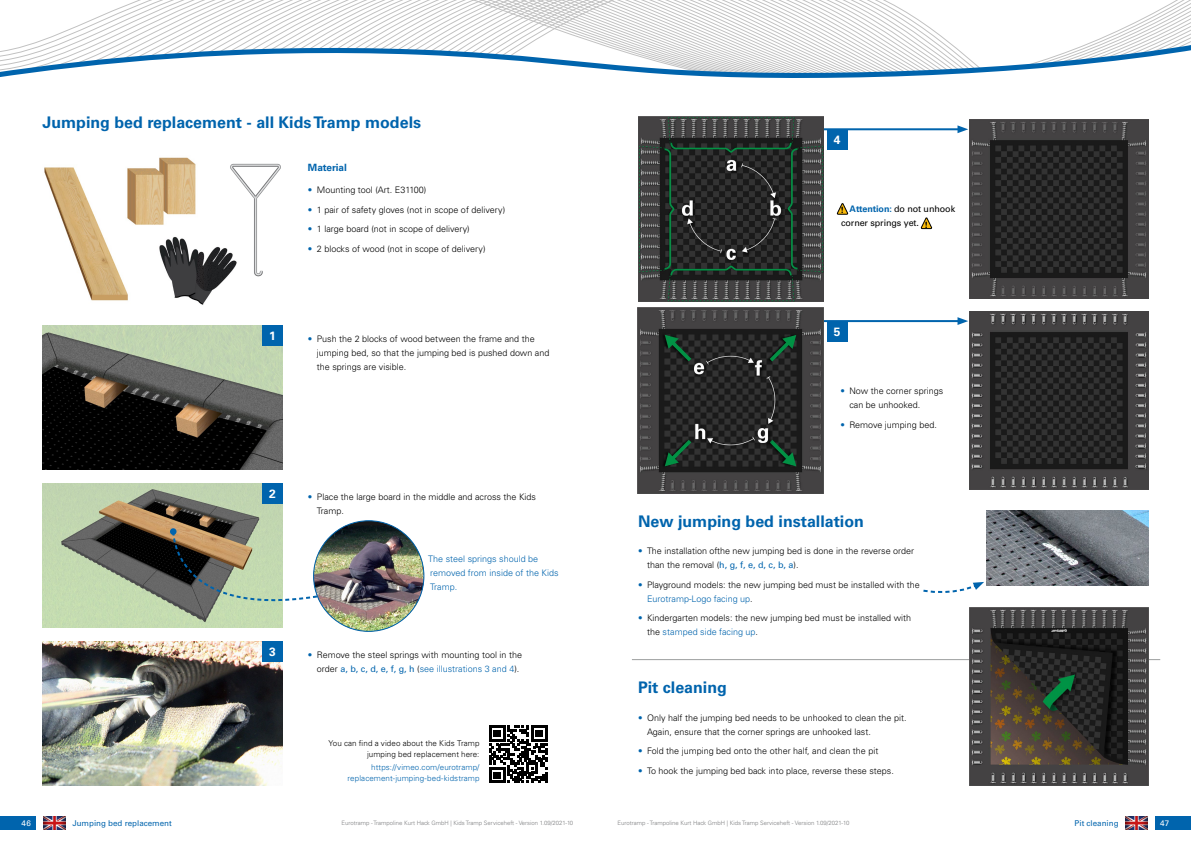
<style>
.page{position:relative;width:1191px;height:842px;background:#fff}
.page>*{position:absolute;margin:0;border:0;box-sizing:border-box;transform-origin:0 0}
.t1{font:700 16px "Univers LT Std";color:#0064ad}
.t2{font:700 12px "Univers LT Std";color:#fff}
.t3{font:700 10px "Univers LT Std";color:#0064ad}
.t4{font:300 9px/14px "Univers LT Std";color:#000}
.t5{font:300 9px/14px "Univers LT Std";color:#0064ad}
.t6{font:9px/14px "Univers LT Std";letter-spacing:-.01em;color:#000}
.t7{font:9px "Brothers OT";color:#000}
.t8{font:300 8px/11px "Univers LT Std";letter-spacing:.01em;color:#0064ad;text-align:right}
.t9{font:300 8px/11px "Univers LT Std";letter-spacing:.01em;color:#000;text-align:right}
.t10{font:8px "Univers LT Std";color:#0064ad}
.t11{font:8px "Univers LT Std";color:#fff}
.t12{font:300 6px "Univers LT Std";color:#7b7c7e}
.s1{color:#0064ad}
.s2{font-weight:400;color:#0064ad}
.s3{font-weight:700;color:#0064ad}
</style>
<div class="page">
<hr style="left:816px;top:128px;width:145px;height:2px;background:#0064ad">
<svg style="left:957px;top:125px;width:11px;height:8px"></svg>
<hr style="left:816px;top:320px;width:145px;height:2px;background:#0064ad">
<svg style="left:957px;top:317px;width:11px;height:8px"></svg>
<hr style="left:632px;top:659px;width:528px;height:1px;background:#9c9e9f">
<div style="left:1155px;top:816px;width:36px;height:13px;background:#0064ad"></div>
<svg style="left:42px;top:0;width:1149px;height:40px"></svg>
<svg style="left:0;top:40px;width:1191px;height:38px"></svg>
<div style="left:0;top:816px;width:36px;height:13px;background:#0064ad"></div>
<img style="left:1126px;top:816px;width:21px;height:13px">
<img style="left:43px;top:816px;width:22px;height:13px">
<img style="left:969px;top:311px;width:179px;height:179px">
<img style="left:638px;top:308px;width:185px;height:185px">
<img style="left:969px;top:120px;width:179px;height:178px">
<img style="left:638px;top:116px;width:185px;height:186px">
<img style="left:43px;top:641px;width:239px;height:144px">
<img style="left:986px;top:510px;width:162px;height:75px">
<img style="left:969px;top:607px;width:179px;height:179px">
<img style="left:42px;top:325px;width:240px;height:144px">
<img style="left:43px;top:483px;width:239px;height:144px">
<div style="left:262px;top:641px;width:20px;height:21px;background:#0064ad"></div>
<div style="left:827px;top:129px;width:20px;height:21px;background:#0064ad"></div>
<div style="left:827px;top:321px;width:20px;height:21px;background:#0064ad"></div>
<div style="left:262px;top:325px;width:20px;height:21px;background:#0064ad"></div>
<div style="left:262px;top:483px;width:20px;height:21px;background:#0064ad"></div>
<img style="left:319px;top:525px;width:105px;height:106px">
<svg style="left:171px;top:529px;width:148px;height:90px"></svg>
<div style="left:170px;top:528px;width:6px;height:7px;background:#0064ad;border-radius:50%"></div>
<svg style="left:836px;top:203px;width:12px;height:12px"></svg>
<svg style="left:920px;top:218px;width:12px;height:11px"></svg>
<svg style="left:923px;top:582px;width:61px;height:11px"></svg>
<img style="left:44px;top:167px;width:84px;height:134px">
<img style="left:230px;top:163px;width:51px;height:113px">
<img style="left:159px;top:234px;width:81px;height:71px">
<img style="left:125px;top:157px;width:71px;height:69px">
<svg style="left:489px;top:725px;width:58px;height:58px"></svg>
<h1 class="t1" style="left:43px;top:113px;width:380px">Jumping bed replacement - all Kids Tramp models</h1>
<h2 class="t2" style="left:269px;top:328px;width:8px">1</h2>
<p class="t3" style="left:308px;top:161px;width:40px">Material</p>
<p class="t4" style="left:308px;top:183px;width:120px"><span class="s1">•</span> Mounting tool (Art. E31100)</p>
<p class="t4" style="left:308px;top:203px;width:199px"><span class="s1">•</span> 1 pair of safety gloves (not in scope of delivery)</p>
<p class="t4" style="left:308px;top:222px;width:163px"><span class="s1">•</span> 1 large board (not in scope of delivery)</p>
<p class="t4" style="left:308px;top:242px;width:179px"><span class="s1">•</span> 2 blocks of wood (not in scope of delivery)</p>
<p class="t4" style="left:317px;top:332px;width:234px;text-indent:-9px"><span class="s1">•</span> Push the 2 blocks of wood between the frame and the jumping bed, so that the jumping bed is pushed down and the springs are visible.</p>
<h2 class="t2" style="left:269px;top:487px;width:8px">2</h2>
<h2 class="t2" style="left:269px;top:644px;width:8px">3</h2>
<p class="t4" style="left:317px;top:490px;width:221px;text-indent:-9px"><span class="s1">•</span> Place the large board in the middle and across the Kids<br>Tramp.</p>
<p class="t5" style="left:428px;top:552px;width:132px">The steel springs should be removed from inside of the Kids<br>Tramp.</p>
<p class="t4" style="left:308px;top:648px;width:216px;text-align:right"><span class="s1">•</span> Remove the steel springs with mounting tool in the order <span class="s2">a, b, c, d, e, f, g, h</span> (<span class="s1">see illustrations 3 and 4</span>).</p>
<p class="t9" style="left:328px;top:737px;width:153px">You can find a video about the Kids Tramp jumping bed replacement here:</p>
<p class="t8" style="left:348px;top:762px;width:133px">https://vimeo.com/eurotramp/ replacement-jumping-bed-kidstramp</p>
<h2 class="t2" style="left:833px;top:133px;width:8px">4</h2>
<p class="t6" style="left:841px;top:202px;width:116px;text-indent:9px"><span class="s3">Attention:</span> do not unhook corner springs yet.</p>
<p class="t7" style="left:841px;top:206px;width:5px">!</p>
<p class="t7" style="left:925px;top:220px;width:5px">!</p>
<h2 class="t2" style="left:833px;top:324px;width:8px">5</h2>
<p class="t4" style="left:849px;top:384px;width:95px;text-indent:-9px"><span class="s1">•</span> Now the corner springs can be unhooked.</p>
<p class="t4" style="left:840px;top:418px;width:98px"><span class="s1">•</span> Remove jumping bed.</p>
<h1 class="t1" style="left:638px;top:512px;width:227px">New jumping bed installation</h1>
<p class="t4" style="left:647px;top:544px;width:269px;text-indent:-9px"><span class="s1">•</span> The installation ofthe new jumping bed is done in the reverse order than the removal (<span class="s2">h, g, f, e, d, c, b, a</span>).</p>
<p class="t4" style="left:647px;top:577px;width:274px;text-indent:-9px"><span class="s1">•</span> Playground models: the new jumping bed must be installed with the<br><span class="s1">Eurotramp-Logo facing up</span>.</p>
<p class="t4" style="left:647px;top:611px;width:266px;text-indent:-9px"><span class="s1">•</span> Kindergarten models: the new jumping bed must be installed with the <span class="s1">stamped side facing up</span>.</p>
<h1 class="t1" style="left:638px;top:678px;width:90px">Pit cleaning</h1>
<p class="t4" style="left:647px;top:711px;width:261px;text-indent:-9px"><span class="s1">•</span> Only half the jumping bed needs to be unhooked to clean the pit.<br>Again, ensure that the corner springs are unhooked last.</p>
<p class="t4" style="left:638px;top:744px;width:242px"><span class="s1">•</span> Fold the jumping bed onto the other half, and clean the pit</p>
<p class="t4" style="left:638px;top:764px;width:257px"><span class="s1">•</span> To hook the jumping bed back into place, reverse these steps.</p>
<p class="t11" style="left:22px;top:818px;width:11px">46</p>
<p class="t10" style="left:72px;top:818px;width:101px">Jumping bed replacement</p>
<p class="t12" style="left:341px;top:819px;width:233px">Eurotramp - Trampoline Kurt Hack GmbH | Kids Tramp Serviceheft - Version 1.09/2021-10</p>
<p class="t12" style="left:617px;top:819px;width:233px">Eurotramp - Trampoline Kurt Hack GmbH | Kids Tramp Serviceheft - Version 1.09/2021-10</p>
<p class="t10" style="left:1074px;top:818px;width:46px">Pit cleaning</p>
<p class="t11" style="left:1160px;top:818px;width:10px">47</p>
</div>
